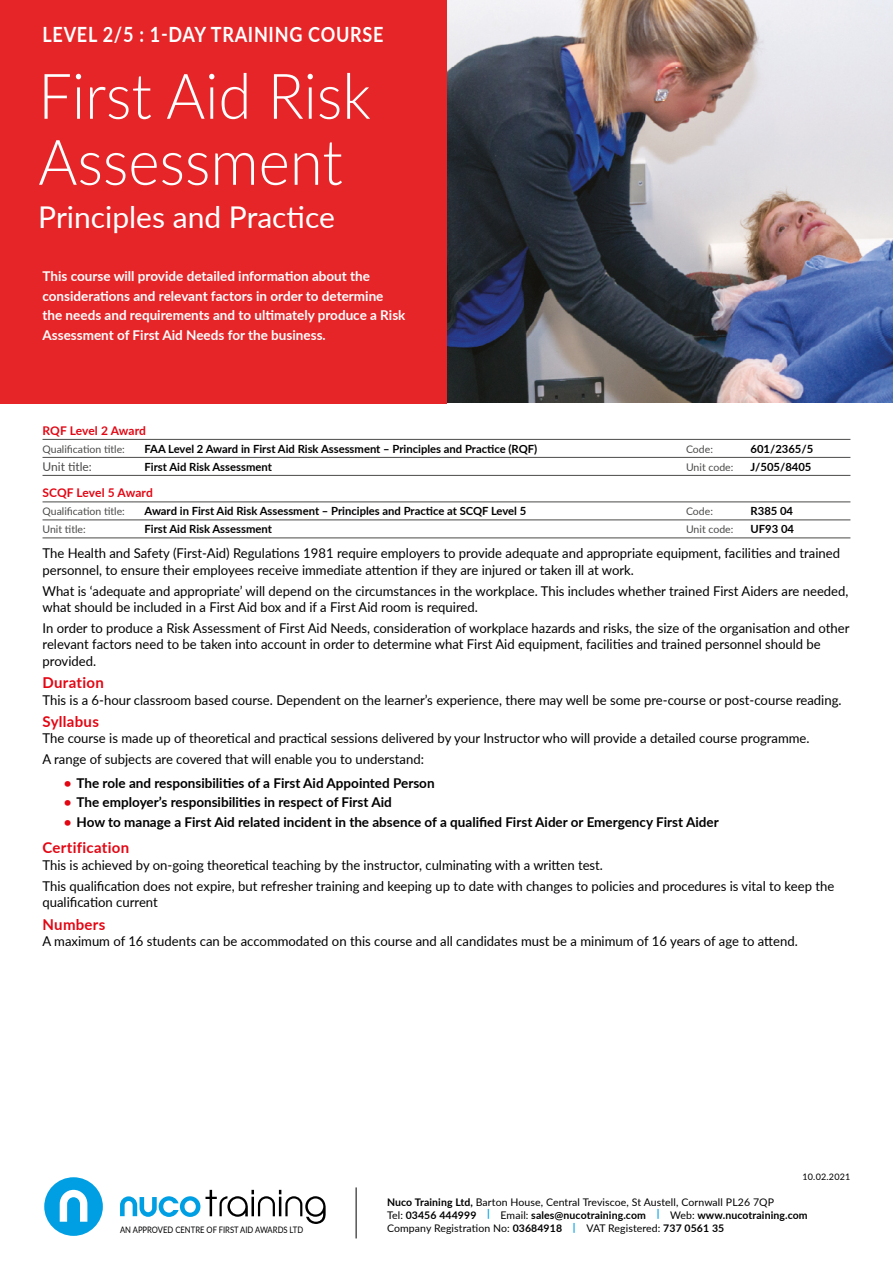
<style>
.page{position:relative;width:893px;height:1263px;background:#fff}
.page>*{position:absolute;margin:0;border:0;box-sizing:border-box;transform-origin:0 0}
.t1{font:300 63px/66px "Lato";color:#fff;scale:.95 1}
.t2{font:30px "Lato";color:#fff}
.t3{font:700 21px "Lato";letter-spacing:.04em;color:#fff;scale:.86 1}
.t4{font:700 15px "Lato";letter-spacing:.02em;color:#e30613}
.t5{font:13.5px/16.5px "Lato";color:#000}
.t6{font:700 13.5px "Lato";color:#000}
.t7{font:700 13.5px/19.5px "Lato";color:#fff}
.t8{font:700 12px "Lato";letter-spacing:-.005em;color:#e30613}
.t9{font:12px "Lato";color:#4a4a49}
.t10{font:700 11.25px "Lato";color:#000}
.t11{font:10.5px/13.2px "Lato";letter-spacing:.01em;color:#000}
.t12{font:10.5px "Lato";color:#4a4a49}
.t13{font:9px "Lato";letter-spacing:.025em;color:#000}
.t14{font:8.85px "Lato";color:#000;scale:.86 1}
.s1{color:#e30613}
.s2{font-weight:700}
.s3{font-weight:700;color:#009fe3}
</style>
<div class="page">
<svg style="left:120px;top:1190px;width:206px;height:34px"></svg>
<svg style="left:44px;top:1177px;width:59px;height:59px"></svg>
<hr style="left:356px;top:1187px;width:1px;height:51px;background:#000">
<hr style="left:43px;top:439px;width:807px;height:1px;background:#4a4a49">
<hr style="left:43px;top:457px;width:807px;height:1px;background:#4a4a49">
<hr style="left:43px;top:475px;width:807px;height:1px;background:#4a4a49">
<hr style="left:43px;top:502px;width:807px;height:1px;background:#4a4a49">
<hr style="left:43px;top:520px;width:807px;height:1px;background:#4a4a49">
<hr style="left:43px;top:538px;width:807px;height:1px;background:#4a4a49">
<img style="left:446px;top:0;width:447px;height:402px">
<div style="left:0;top:0;width:446px;height:404px;background:#e52528"></div>
<h3 class="t3" style="left:43px;top:19px;width:398px">LEVEL 2/5 : 1-DAY TRAINING COURSE</h3>
<h1 class="t1" style="left:38px;top:61px;width:351px">First Aid Risk<br>Assessment</h1>
<h2 class="t2" style="left:38px;top:196px;width:298px">Principles and Practice</h2>
<p class="t7" style="left:43px;top:266px;width:364px">This course will provide detailed information about the considerations and relevant factors in order to determine the needs and requirements and to ultimately produce a Risk Assessment of First Aid Needs for the business.</p>
<p class="t8" style="left:43px;top:422px;width:105px">RQF Level 2 Award</p>
<p class="t12" style="left:43px;top:442px;width:84px">Qualification title:</p>
<p class="t10" style="left:145px;top:440px;width:394px">FAA Level 2 Award in First Aid Risk Assessment – Principles and Practice (RQF)</p>
<p class="t12" style="left:686px;top:442px;width:28px">Code:</p>
<p class="t10" style="left:751px;top:440px;width:64px">601/2365/5</p>
<p class="t9" style="left:43px;top:458px;width:51px">Unit title:</p>
<p class="t10" style="left:145px;top:458px;width:129px">First Aid Risk Assessment</p>
<p class="t12" style="left:686px;top:460px;width:49px">Unit code:</p>
<p class="t10" style="left:751px;top:458px;width:62px">J/505/8405</p>
<p class="t8" style="left:43px;top:484px;width:112px">SCQF Level 5 Award</p>
<p class="t12" style="left:43px;top:504px;width:84px">Qualification title:</p>
<p class="t10" style="left:145px;top:503px;width:383px">Award in First Aid Risk Assessment – Principles and Practice at SCQF Level 5</p>
<p class="t12" style="left:686px;top:504px;width:28px">Code:</p>
<p class="t10" style="left:751px;top:503px;width:44px">R385 04</p>
<p class="t12" style="left:43px;top:522px;width:45px">Unit title:</p>
<p class="t10" style="left:145px;top:521px;width:129px">First Aid Risk Assessment</p>
<p class="t12" style="left:686px;top:522px;width:49px">Unit code:</p>
<p class="t10" style="left:751px;top:521px;width:45px">UF93 04</p>
<p class="t5" style="left:43px;top:545px;width:799px">The Health and Safety (First-Aid) Regulations 1981 require employers to provide adequate and appropriate equipment, facilities and trained personnel, to ensure their employees receive immediate attention if they are injured or taken ill at work.</p>
<p class="t5" style="left:43px;top:582px;width:807px">What is ‘adequate and appropriate’ will depend on the circumstances in the workplace. This includes whether trained First Aiders are needed, what should be included in a First Aid box and if a First Aid room is required.</p>
<p class="t5" style="left:43px;top:619px;width:808px">In order to produce a Risk Assessment of First Aid Needs, consideration of workplace hazards and risks, the size of the organisation and other relevant factors need to be taken into account in order to determine what First Aid equipment, facilities and trained personnel should be provided.</p>
<p class="t4" style="left:43px;top:672px;width:63px">Duration</p>
<p class="t5" style="left:43px;top:691px;width:801px">This is a 6-hour classroom based course. Dependent on the learner’s experience, there may well be some pre-course or post-course reading.</p>
<p class="t4" style="left:43px;top:710px;width:58px">Syllabus</p>
<p class="t5" style="left:43px;top:728px;width:768px;line-height:20.7px">The course is made up of theoretical and practical sessions delivered by your Instructor who will provide a detailed course programme.<br>A range of subjects are covered that will enable you to understand:</p>
<p class="t6" style="left:64px;top:773px;width:372px"><span class="s1">•</span> The role and responsibilities of a First Aid Appointed Person</p>
<p class="t6" style="left:64px;top:793px;width:330px"><span class="s1">•</span> The employer’s responsibilities in respect of First Aid</p>
<p class="t6" style="left:64px;top:812px;width:656px"><span class="s1">•</span> How to manage a First Aid related incident in the absence of a qualified First Aider or Emergency First Aider</p>
<p class="t4" style="left:43px;top:837px;width:88px">Certification</p>
<p class="t5" style="left:43px;top:854px;width:793px;line-height:20.7px">This is achieved by on-going theoretical teaching by the instructor, culminating with a written test.<br>This qualification does not expire, but refresher training and keeping up to date with changes to policies and procedures is vital to keep the</p>
<p class="t5" style="left:43px;top:893px;width:117px">qualification current</p>
<p class="t4" style="left:43px;top:913px;width:64px">Numbers</p>
<p class="t5" style="left:43px;top:932px;width:757px">A maximum of 16 students can be accommodated on this course and all candidates must be a minimum of 16 years of age to attend.</p>
<p class="t13" style="left:802px;top:1170px;width:50px">10.02.2021</p>
<p class="t11" style="left:387px;top:1195px;width:422px"><span class="s2">Nuco Training Ltd,</span> Barton House, Central Treviscoe, St Austell, Cornwall PL26 7QP<br>Tel: <span class="s2">03456 444999</span> <span class="s3">|</span> Email: <span class="s2">sales@nucotraining.com</span> <span class="s3">|</span> Web: <span class="s2">www.nucotraining.com<br></span>Company Registration No: <span class="s2">03684918</span> <span class="s3">|</span></p>
<p class="t14" style="left:120px;top:1223px;width:214px">AN APPROVED CENTRE OF FIRST AID AWARDS LTD</p>
<p class="t11" style="left:586px;top:1221px;width:139px">VAT Registered: <span class="s2">737 0561 35</span></p>
</div>
